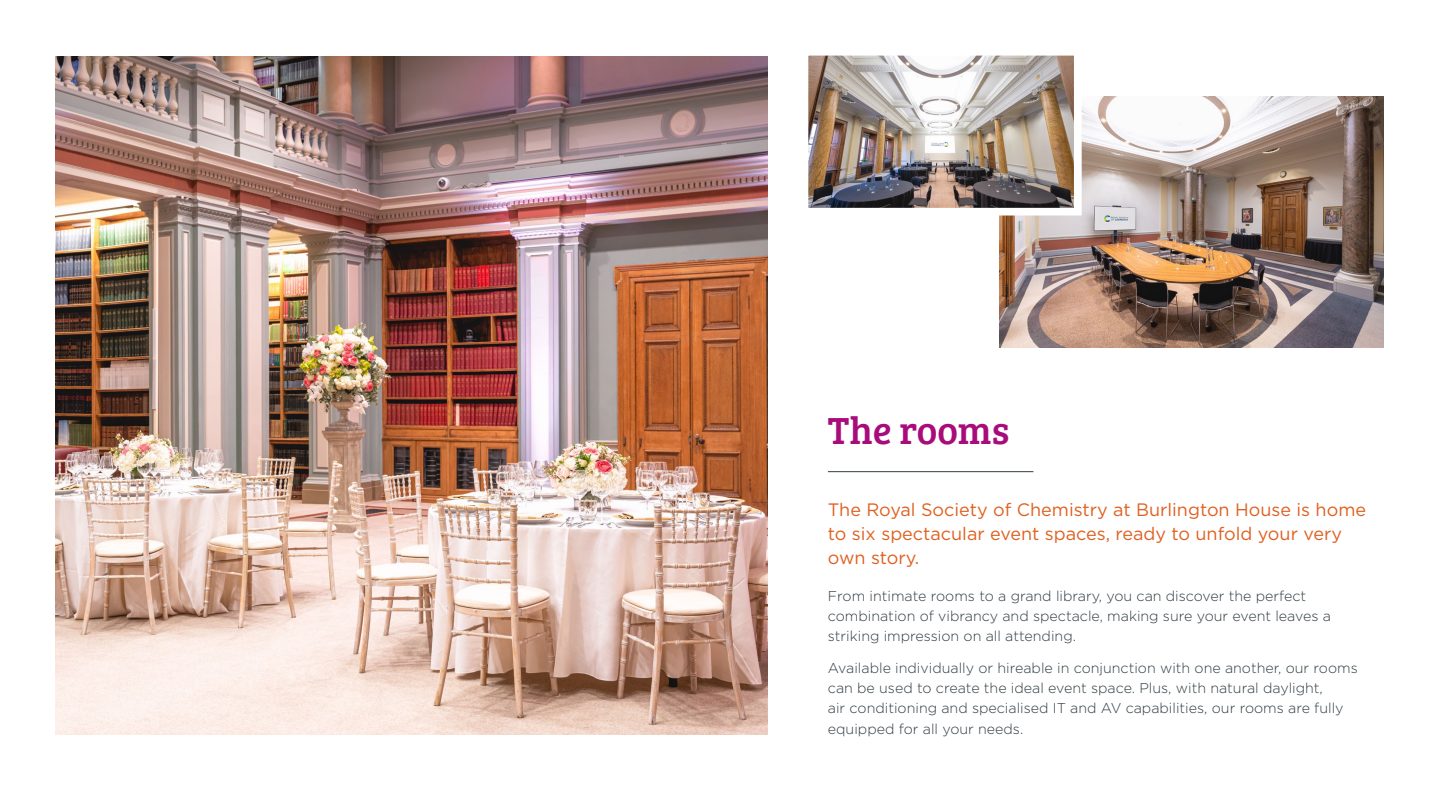
<style>
.page{position:relative;width:1440px;height:810px;background:#fff}
.page>*{position:absolute;margin:0;border:0;box-sizing:border-box;transform-origin:0 0}
.t1{font:39px "Bree Serif";color:#a80b7a}
.t2{font:18px/24px "Gotham";color:#de6121}
.t3{font:300 14.25px/20.2px "Gotham";color:#303c42}
</style>
<div class="page">
<img style="left:56px;top:56px;width:712px;height:679px">
<img style="left:999px;top:96px;width:385px;height:251px">
<img style="left:810px;top:57px;width:263px;height:150px">
<div style="left:801px;top:48px;width:281px;height:168px;border:8px solid #fff"></div>
<hr style="left:828px;top:471px;width:205px;height:1px;background:#303c42">
<h1 class="t1" style="left:828px;top:402px;width:183px">The rooms</h1>
<p class="t2" style="left:828px;top:497px;width:540px">The Royal Society of Chemistry at Burlington House is home to six spectacular event spaces, ready to unfold your very own story.</p>
<p class="t3" style="left:828px;top:585px;width:504px">From intimate rooms to a grand library, you can discover the perfect combination of vibrancy and spectacle, making sure your event leaves a striking impression on all attending.</p>
<p class="t3" style="left:828px;top:657px;width:531px">Available individually or hireable in conjunction with one another, our rooms can be used to create the ideal event space. Plus, with natural daylight,<br>air conditioning and specialised IT and AV capabilities, our rooms are fully equipped for all your needs.</p>
</div>
